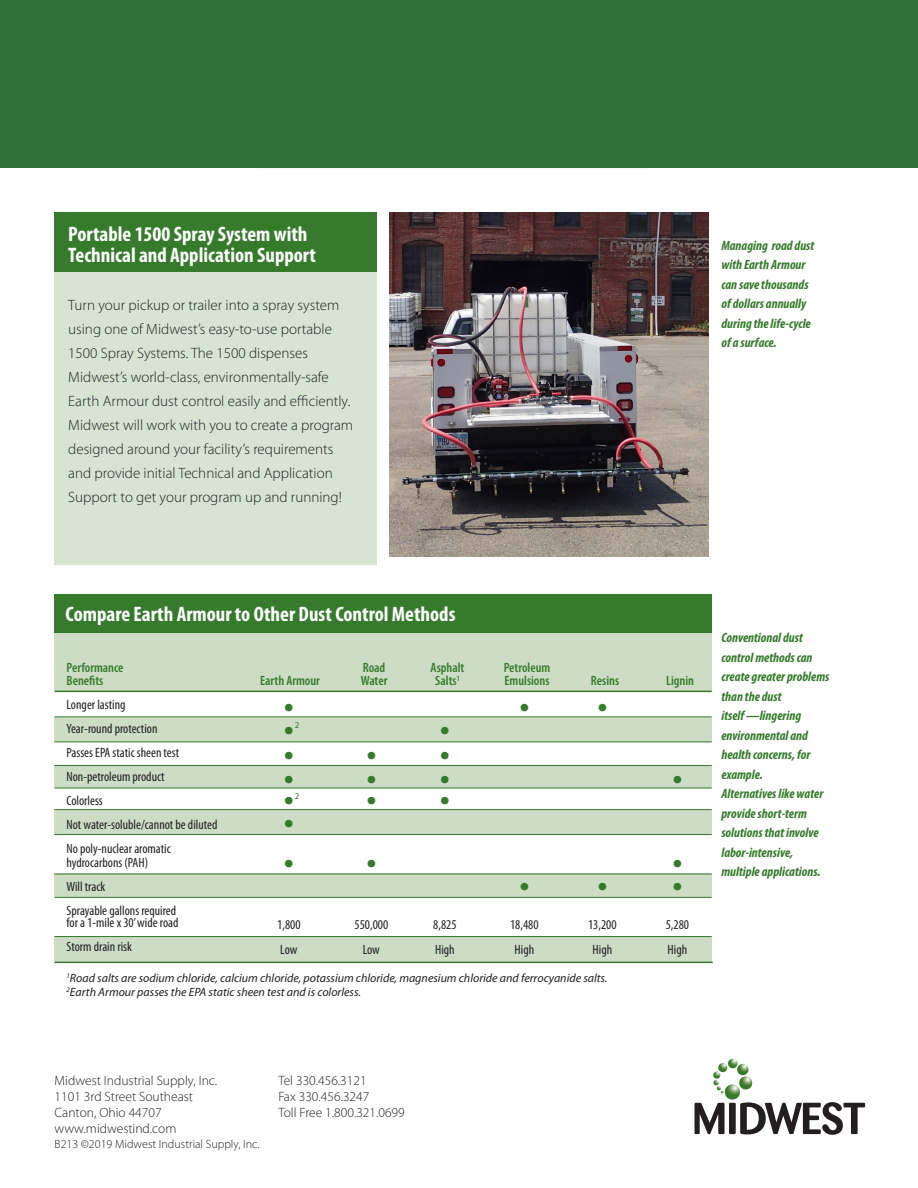
<style>
.page{position:relative;width:918px;height:1188px;background:#fff}
.page>*{position:absolute;margin:0;border:0;box-sizing:border-box;transform-origin:0 0}
.t1{font:36px "Myriad Pro";color:#357b2b}
.t2{font:700 condensed 21px/20.7px "Myriad Pro";color:#fff}
.t3{font:300 15px/24px "Myriad Pro";color:#231f20}
.t4{font:italic 700 condensed 13.5px/19.5px "Myriad Pro";color:#357b2b}
.t5{font:condensed 13.5px "Myriad Pro";color:#231f20}
.t6{font:300 13.5px "Myriad Pro";color:#231f20}
.t7{font:600 condensed 13.5px "Myriad Pro";color:#357b2b}
.t8{font:italic 12px "Myriad Pro";color:#231f20}
.t9{font:300 12px "Myriad Pro";color:#231f20}
.t10{font:9px "Myriad Pro";color:#357b2b}
</style>
<div class="page">
<div style="left:55px;top:632px;width:657px;height:59px;background:#ccdcc5"></div>
<div style="left:55px;top:717px;width:657px;height:25px;background:#ccdcc5"></div>
<div style="left:55px;top:766px;width:657px;height:22px;background:#ccdcc5"></div>
<div style="left:55px;top:809px;width:657px;height:25px;background:#ccdcc5"></div>
<div style="left:55px;top:874px;width:657px;height:23px;background:#ccdcc5"></div>
<div style="left:55px;top:936px;width:657px;height:27px;background:#ccdcc5"></div>
<div style="left:55px;top:594px;width:657px;height:38px;background:#357b2b"></div>
<hr style="left:55px;top:691px;width:657px;height:1px;background:#357b2b">
<hr style="left:55px;top:962px;width:658px;height:1px;background:#357b2b">
<hr style="left:55px;top:716px;width:657px;height:1px;background:#357b2b">
<hr style="left:55px;top:742px;width:657px;height:1px;background:#357b2b">
<hr style="left:55px;top:765px;width:657px;height:1px;background:#357b2b">
<hr style="left:55px;top:788px;width:657px;height:1px;background:#357b2b">
<hr style="left:55px;top:809px;width:657px;height:1px;background:#357b2b">
<hr style="left:55px;top:834px;width:657px;height:1px;background:#357b2b">
<hr style="left:55px;top:874px;width:657px;height:1px;background:#357b2b">
<hr style="left:55px;top:897px;width:657px;height:1px;background:#357b2b">
<hr style="left:55px;top:936px;width:657px;height:1px;background:#357b2b">
<div style="left:646px;top:0;width:272px;height:168px;background:#327137"></div>
<div style="left:55px;top:226px;width:322px;height:339px;background:#d7e4d2"></div>
<div style="left:55px;top:213px;width:322px;height:59px;background:#357b2b"></div>
<img style="left:390px;top:213px;width:319px;height:343px">
<div style="left:729px;top:1103px;width:7px;height:31px;background:#231f20"></div>
<svg style="left:695px;top:1103px;width:30px;height:31px"></svg>
<svg style="left:740px;top:1102px;width:125px;height:33px"></svg>
<img style="left:725px;top:1093px;width:15px;height:7px">
<img style="left:749px;top:1077px;width:4px;height:12px">
<svg style="left:713px;top:1059px;width:36px;height:34px"></svg>
<div style="left:0;top:0;width:646px;height:168px;background:#327137"></div>
<p class="t2" style="left:68px;top:223px;width:249px">Portable 1500 Spray System with<br>Technical and Application Support</p>
<p class="t3" style="left:68px;top:293px;width:286px">Turn your pickup or trailer into a spray system using one of Midwest’s easy-to-use portable 1500 Spray Systems. The 1500 dispenses Midwest’s world-class, environmentally-safe Earth Armour dust control easily and efficiently.<br>Midwest will work with you to create a program designed around your facility’s requirements and provide initial Technical and Application Support to get your program up and running!</p>
<p class="t4" style="left:721px;top:235px;width:94px">Managing road dust with Earth Armour can save thousands of dollars annually during the life-cycle of a surface.</p>
<p class="t2" style="left:66px;top:603px;width:391px">Compare Earth Armour to Other Dust Control Methods</p>
<p class="t7" style="left:67px;top:659px;width:59px">Performance</p>
<p class="t7" style="left:363px;top:659px;width:24px">Road</p>
<p class="t7" style="left:431px;top:659px;width:35px">Asphalt</p>
<p class="t7" style="left:504px;top:659px;width:48px">Petroleum</p>
<p class="t7" style="left:67px;top:673px;width:38px">Benefits</p>
<p class="t7" style="left:260px;top:673px;width:61px">Earth Armour</p>
<p class="t7" style="left:361px;top:673px;width:28px">Water</p>
<p class="t7" style="left:435px;top:673px;width:26px">Salts<sup>1</sup></p>
<p class="t7" style="left:505px;top:673px;width:46px">Emulsions</p>
<p class="t7" style="left:591px;top:673px;width:30px">Resins</p>
<p class="t7" style="left:666px;top:673px;width:29px">Lignin</p>
<p class="t5" style="left:67px;top:697px;width:60px">Longer lasting</p>
<p class="t5" style="left:67px;top:721px;width:92px">Year-round protection</p>
<p class="t5" style="left:67px;top:745px;width:114px">Passes EPA static sheen test</p>
<p class="t5" style="left:67px;top:769px;width:100px">Non-petroleum product</p>
<p class="t5" style="left:67px;top:793px;width:38px">Colorless</p>
<p class="t5" style="left:67px;top:817px;width:152px">Not water-soluble/cannot be diluted</p>
<p class="t5" style="left:67px;top:841px;width:106px">No poly-nuclear aromatic</p>
<p class="t5" style="left:67px;top:854px;width:83px">hydrocarbons (PAH)</p>
<p class="t5" style="left:67px;top:878px;width:40px">Will track</p>
<p class="t5" style="left:67px;top:902px;width:111px">Sprayable gallons required</p>
<p class="t5" style="left:67px;top:914px;width:113px">for a 1-mile x 30’ wide road</p>
<p class="t5" style="left:67px;top:938px;width:67px">Storm drain risk</p>
<p class="t8" style="left:67px;top:971px;width:542px"><sup>1</sup>Road salts are sodium chloride, calcium chloride, potassium chloride, magnesium chloride and ferrocyanide salts.</p>
<p class="t8" style="left:67px;top:984px;width:296px"><sup>2</sup>Earth Armour passes the EPA static sheen test and is colorless.</p>
<p class="t1" style="left:284px;top:683px;width:12px">•</p>
<p class="t1" style="left:519px;top:683px;width:90px">• •</p>
<p class="t1" style="left:284px;top:705px;width:12px">•</p>
<p class="t1" style="left:440px;top:705px;width:12px">•</p>
<p class="t1" style="left:284px;top:731px;width:94px">• •</p>
<p class="t1" style="left:440px;top:731px;width:12px">•</p>
<p class="t1" style="left:284px;top:755px;width:94px">• •</p>
<p class="t1" style="left:440px;top:755px;width:12px">•</p>
<p class="t1" style="left:672px;top:755px;width:12px">•</p>
<p class="t1" style="left:284px;top:776px;width:94px">• •</p>
<p class="t1" style="left:440px;top:776px;width:12px">•</p>
<p class="t1" style="left:284px;top:798px;width:12px">•</p>
<p class="t1" style="left:284px;top:839px;width:94px">• •</p>
<p class="t1" style="left:672px;top:839px;width:12px">•</p>
<p class="t1" style="left:519px;top:861px;width:90px">• •</p>
<p class="t1" style="left:672px;top:861px;width:12px">•</p>
<p class="t5" style="left:277px;top:916px;width:25px">1,800</p>
<p class="t5" style="left:354px;top:916px;width:35px">550,000</p>
<p class="t5" style="left:433px;top:916px;width:25px">8,825</p>
<p class="t5" style="left:510px;top:916px;width:30px">18,480</p>
<p class="t5" style="left:588px;top:916px;width:30px">13,200</p>
<p class="t5" style="left:666px;top:916px;width:25px">5,280</p>
<p class="t5" style="left:280px;top:942px;width:19px">Low</p>
<p class="t5" style="left:363px;top:942px;width:19px">Low</p>
<p class="t5" style="left:435px;top:942px;width:21px">High</p>
<p class="t5" style="left:515px;top:942px;width:21px">High</p>
<p class="t5" style="left:593px;top:942px;width:21px">High</p>
<p class="t5" style="left:668px;top:942px;width:21px">High</p>
<p class="t10" style="left:295px;top:720px;width:6px">2</p>
<p class="t10" style="left:295px;top:790px;width:6px">2</p>
<p class="t4" style="left:721px;top:628px;width:83px">Conventional dust</p>
<p class="t4" style="left:721px;top:647px;width:93px">control methods can</p>
<p class="t4" style="left:721px;top:667px;width:110px">create greater problems than the dust</p>
<p class="t4" style="left:721px;top:706px;width:81px">itself —lingering</p>
<p class="t4" style="left:721px;top:725px;width:88px">environmental and</p>
<p class="t4" style="left:721px;top:745px;width:90px">health concerns, for example.</p>
<p class="t4" style="left:721px;top:784px;width:103px">Alternatives like water provide short-term</p>
<p class="t4" style="left:721px;top:823px;width:99px">solutions that involve labor-intensive,</p>
<p class="t4" style="left:721px;top:862px;width:101px">multiple applications.</p>
<p class="t6" style="left:55px;top:1072px;width:164px">Midwest Industrial Supply, Inc.</p>
<p class="t6" style="left:55px;top:1088px;width:140px">1101 3rd Street Southeast</p>
<p class="t6" style="left:55px;top:1105px;width:109px">Canton, Ohio 44707</p>
<p class="t6" style="left:55px;top:1121px;width:123px">www.midwestind.com</p>
<p class="t9" style="left:55px;top:1137px;width:206px">B213 ©2019 Midwest Industrial Supply, Inc.</p>
<p class="t6" style="left:278px;top:1072px;width:90px">Tel 330.456.3121</p>
<p class="t6" style="left:278px;top:1088px;width:93px">Fax 330.456.3247</p>
<p class="t6" style="left:278px;top:1105px;width:128px">Toll Free 1.800.321.0699</p>
</div>
